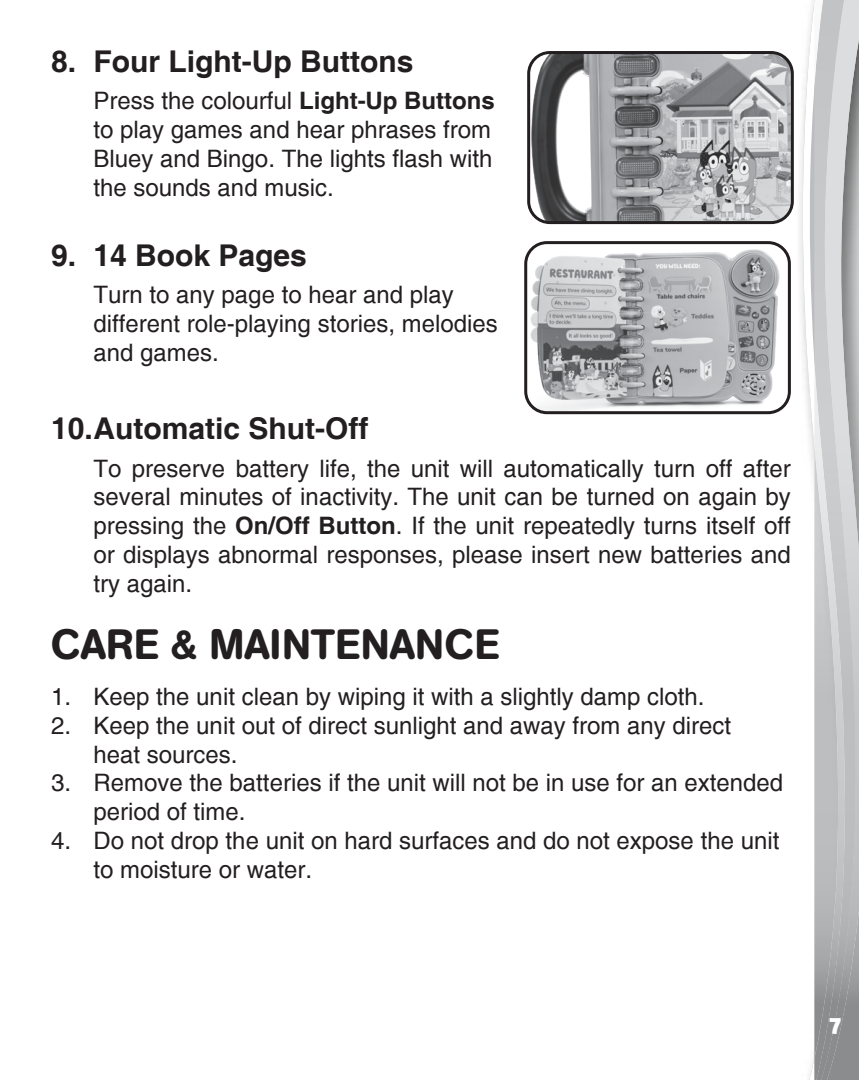
<style>
.page{position:relative;width:859px;height:1080px;background:#fff}
.page>*{position:absolute;margin:0;border:0;box-sizing:border-box;transform-origin:0 0}
.Body_text{font:500 42px "AG Book Rounded";color:#231f20}
.subhead_2{font:700 30px "Helvetica";color:#231f20}
.body_text_2{font:24px/28.8px "Helvetica";color:#231f20}
.notes{font:24px/28.8px "Helvetica";color:#231f20}
.t1{font:700 24px "Billy";color:#fff}
.s1{font-weight:700}
</style>
<div class="page">
<svg style="left:802px;top:0;width:12px;height:1080px"></svg>
<img style="left:858px;top:0;width:1px;height:1080px">
<img style="left:848px;top:0;width:10px;height:1080px">
<svg style="left:847px;top:0;width:1px;height:1080px"></svg>
<img style="left:814px;top:0;width:33px;height:1080px">
<img style="left:528px;top:245px;width:259px;height:165px">
<div style="left:524px;top:241px;width:267px;height:173px;border:3px solid #231f20;border-radius:21px"></div>
<img style="left:531px;top:55px;width:259px;height:165px">
<div style="left:527px;top:51px;width:267px;height:173px;border:3px solid #231f20;border-radius:21px"></div>
<p class="subhead_2" style="left:51px;top:43px;width:364px">8. Four Light-Up Buttons</p>
<p class="body_text_2" style="left:94px;top:87px;width:403px">Press the colourful <span class="s1">Light-Up Buttons </span>to play games and hear phrases from<br>Bluey and Bingo. The lights flash with the sounds and music.</p>
<p class="subhead_2" style="left:51px;top:237px;width:257px">9. 14 Book Pages</p>
<p class="body_text_2" style="left:94px;top:281px;width:362px">Turn to any page to hear and play</p>
<p class="body_text_2" style="left:94px;top:309px;width:406px">different role-playing stories, melodies</p>
<p class="body_text_2" style="left:94px;top:338px;width:127px">and games.</p>
<p class="subhead_2" style="left:51px;top:410px;width:319px">10.Automatic Shut-Off</p>
<p class="body_text_2" style="left:94px;top:454px;width:699px;text-align:justify">To preserve battery life, the unit will automatically turn off after several minutes of inactivity. The unit can be turned on again by pressing the <span class="s1">On/Off Button</span>. If the unit repeatedly turns itself off or displays abnormal responses, please insert new batteries and try again.</p>
<p class="Body_text" style="left:51px;top:620px;width:450px">CARE &amp; MAINTENANCE</p>
<p class="notes" style="left:51px;top:682px;width:655px">1. Keep the unit clean by wiping it with a slightly damp cloth.</p>
<p class="notes" style="left:94px;top:711px;width:639px;text-indent:-43px">2. Keep the unit out of direct sunlight and away from any direct heat sources.</p>
<p class="notes" style="left:94px;top:769px;width:691px;text-indent:-43px">3. Remove the batteries if the unit will not be in use for an extended period of time.</p>
<p class="notes" style="left:94px;top:826px;width:687px;text-indent:-43px">4. Do not drop the unit on hard surfaces and do not expose the unit to moisture or water.</p>
<p class="t1" style="left:829px;top:1013px;width:13px">7</p>
</div>
